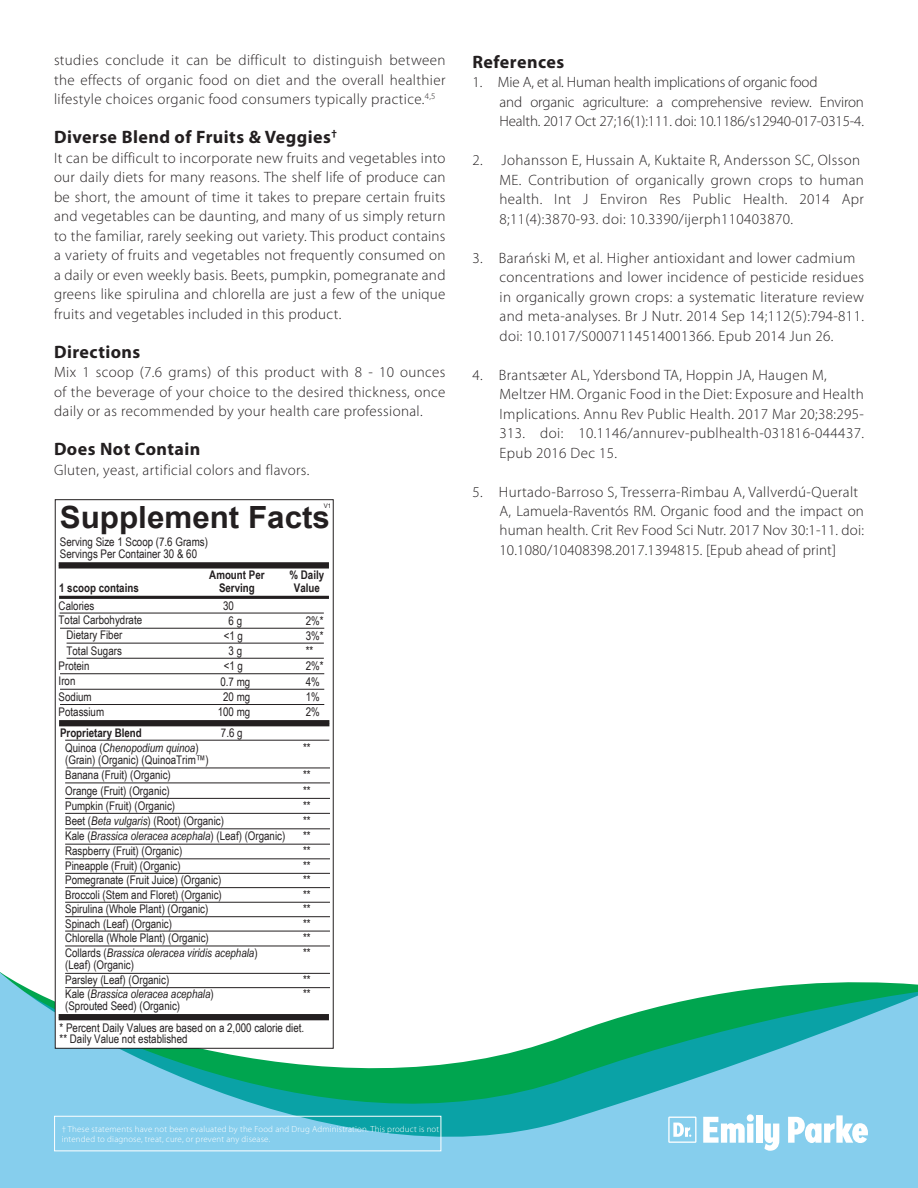
<style>
.page{position:relative;width:918px;height:1188px;background:#fff}
.page>*{position:absolute;margin:0;border:0;box-sizing:border-box;transform-origin:0 0}
.t1{font:700 30.6px "Arial";color:#231f20}
.t2{font:700 18px "Myriad Pro";letter-spacing:.025em;color:#231f20}
.t3{font:300 15px/19.5px "Myriad Pro";letter-spacing:.025em;color:#231f20}
.t4{font:300 15px/19.5px "Myriad Pro";letter-spacing:-.01em;color:#231f20}
.t5{font:11.85px/11.9px "Arial Narrow";color:#231f20}
.t6{font:italic 11.85px/11.9px "Arial Narrow";color:#231f20}
.t7{font:700 11.85px/12.6px "Arial Narrow";color:#231f20;text-align:center}
.t8{font:300 8.85px/10.6px "Myriad Pro";letter-spacing:.02em;color:#fff}
.t9{font:6.3px "Arial";color:#231f20;scale:.96 1}
.s1{font-style:italic}
.s2{font-style:normal}
</style>
<div class="page">
<svg style="left:0;top:942px;width:918px;height:246px;fill:#86ceed"></svg>
<div style="left:54px;top:1116px;width:387px;height:35px;border:1px solid #fff"></div>
<svg style="left:703px;top:1114px;width:51px;height:29px"></svg>
<div style="left:756px;top:1115px;width:6px;height:28px;background:#fff"></div>
<svg style="left:764px;top:1124px;width:15px;height:27px"></svg>
<svg style="left:788px;top:1115px;width:80px;height:28px"></svg>
<svg style="left:668px;top:1117px;width:28px;height:26px"></svg>
<div style="left:55px;top:500px;width:278px;height:548px;background:#fff"></div>
<div style="left:55px;top:499px;width:279px;height:550px;border:1px solid #231f20"></div>
<hr style="left:60px;top:613px;width:264px;height:1px;background:#231f20">
<hr style="left:65px;top:740px;width:264px;height:1px;background:#231f20">
<hr style="left:65px;top:783px;width:265px;height:1px;background:#231f20">
<hr style="left:67px;top:768px;width:263px;height:1px;background:#231f20">
<hr style="left:65px;top:798px;width:265px;height:1px;background:#231f20">
<hr style="left:65px;top:813px;width:265px;height:1px;background:#231f20">
<hr style="left:65px;top:859px;width:265px;height:1px;background:#231f20">
<hr style="left:65px;top:873px;width:265px;height:1px;background:#231f20">
<hr style="left:65px;top:987px;width:265px;height:1px;background:#231f20">
<hr style="left:65px;top:887px;width:265px;height:1px;background:#231f20">
<hr style="left:65px;top:902px;width:265px;height:1px;background:#231f20">
<hr style="left:65px;top:916px;width:265px;height:1px;background:#231f20">
<hr style="left:65px;top:931px;width:265px;height:1px;background:#231f20">
<hr style="left:65px;top:946px;width:265px;height:1px;background:#231f20">
<hr style="left:65px;top:973px;width:265px;height:1px;background:#231f20">
<hr style="left:65px;top:829px;width:265px;height:1px;background:#231f20">
<hr style="left:65px;top:844px;width:265px;height:1px;background:#231f20">
<hr style="left:60px;top:628px;width:264px;height:1px;background:#231f20">
<hr style="left:60px;top:673px;width:264px;height:1px;background:#231f20">
<hr style="left:60px;top:689px;width:264px;height:1px;background:#231f20">
<hr style="left:60px;top:704px;width:264px;height:1px;background:#231f20">
<hr style="left:67px;top:643px;width:257px;height:1px;background:#231f20">
<hr style="left:67px;top:658px;width:257px;height:1px;background:#231f20">
<div style="left:59px;top:562px;width:270px;height:7px;background:#231f20"></div>
<div style="left:59px;top:720px;width:270px;height:6px;background:#231f20"></div>
<div style="left:59px;top:1014px;width:270px;height:6px;background:#231f20"></div>
<hr style="left:59px;top:596px;width:270px;height:3px;background:#231f20">
<p class="t3" style="left:54px;top:50px;width:393px;text-align:justify">studies conclude it can be difficult to distinguish between the effects of organic food on diet and the overall healthier lifestyle choices organic food consumers typically practice.<sup>4,5</sup></p>
<p class="t2" style="left:54px;top:125px;width:284px">Diverse Blend of Fruits &amp; Veggies<sup>†</sup></p>
<p class="t3" style="left:54px;top:148px;width:393px;text-align:justify">It can be difficult to incorporate new fruits and vegetables into our daily diets for many reasons. The shelf life of produce can be short, the amount of time it takes to prepare certain fruits and vegetables can be daunting, and many of us simply return to the familiar, rarely seeking out variety. This product contains a variety of fruits and vegetables not frequently consumed on a daily or even weekly basis. Beets, pumpkin, pomegranate and greens like spirulina and chlorella are just a few of the unique fruits and vegetables included in this product.</p>
<p class="t2" style="left:54px;top:340px;width:88px">Directions</p>
<p class="t3" style="left:54px;top:362px;width:393px;text-align:justify">Mix 1 scoop (7.6 grams) of this product with 8 - 10 ounces of the beverage of your choice to the desired thickness, once daily or as recommended by your health care professional.</p>
<p class="t2" style="left:54px;top:437px;width:148px">Does Not Contain</p>
<p class="t3" style="left:54px;top:460px;width:257px">Gluten, yeast, artificial colors and flavors.</p>
<p class="t9" style="left:324px;top:501px;width:9px">V1</p>
<h1 class="t1" style="left:60px;top:497px;width:272px">Supplement Facts</h1>
<p class="t5" style="left:60px;top:535px;width:150px;line-height:12.6px">Serving Size 1 Scoop (7.6 Grams)<br>Servings Per Container 30 &amp; 60</p>
<p class="t7" style="left:209px;top:568px;width:57px">Amount Per</p>
<p class="t7" style="left:59px;top:581px;width:81px">1 scoop contains</p>
<p class="t7" style="left:219px;top:581px;width:37px">Serving</p>
<p class="t5" style="left:59px;top:600px;width:37px">Calories</p>
<p class="t5" style="left:223px;top:600px;width:12px">30</p>
<p class="t7" style="left:290px;top:568px;width:36px">% Daily<br>Value</p>
<p class="t5" style="left:59px;top:614px;width:85px">Total Carbohydrate</p>
<p class="t5" style="left:229px;top:614px;width:15px">6 g</p>
<p class="t5" style="left:306px;top:614px;width:19px">2%*</p>
<p class="t5" style="left:59px;top:659px;width:32px">Protein</p>
<p class="t5" style="left:224px;top:660px;width:21px">&lt;1 g</p>
<p class="t5" style="left:306px;top:660px;width:19px">2%*</p>
<p class="t5" style="left:59px;top:675px;width:18px">Iron</p>
<p class="t5" style="left:220px;top:675px;width:31px">0.7 mg</p>
<p class="t5" style="left:306px;top:675px;width:16px">4%</p>
<p class="t5" style="left:59px;top:690px;width:35px">Sodium</p>
<p class="t5" style="left:223px;top:690px;width:29px">20 mg</p>
<p class="t5" style="left:306px;top:690px;width:16px">1%</p>
<p class="t5" style="left:59px;top:706px;width:47px">Potassium</p>
<p class="t5" style="left:218px;top:706px;width:34px">100 mg</p>
<p class="t5" style="left:306px;top:706px;width:16px">2%</p>
<p class="t5" style="left:67px;top:629px;width:57px">Dietary Fiber</p>
<p class="t5" style="left:224px;top:629px;width:21px">&lt;1 g</p>
<p class="t5" style="left:306px;top:629px;width:19px">3%*</p>
<p class="t5" style="left:67px;top:644px;width:57px">Total Sugars</p>
<p class="t5" style="left:229px;top:644px;width:15px">3 g</p>
<p class="t5" style="left:306px;top:644px;width:9px">**</p>
<p class="t5" style="left:221px;top:726px;width:23px">7.6 g</p>
<p class="t7" style="left:60px;top:725px;width:83px">Proprietary Blend</p>
<p class="t5" style="left:65px;top:769px;width:107px">Banana (Fruit) (Organic)</p>
<p class="t5" style="left:65px;top:741px;width:145px">Quinoa (<span class="s1">Chenopodium quinoa</span>) (Grain) (Organic) (QuinoaTrim™)</p>
<p class="t5" style="left:303px;top:741px;width:9px">**</p>
<p class="t5" style="left:303px;top:769px;width:9px">**</p>
<p class="t5" style="left:65px;top:784px;width:106px">Orange (Fruit) (Organic)</p>
<p class="t5" style="left:303px;top:784px;width:9px">**</p>
<p class="t5" style="left:65px;top:799px;width:112px">Pumpkin (Fruit) (Organic)</p>
<p class="t5" style="left:303px;top:799px;width:9px">**</p>
<p class="t5" style="left:65px;top:845px;width:119px">Raspberry (Fruit) (Organic)</p>
<p class="t5" style="left:303px;top:845px;width:9px">**</p>
<p class="t5" style="left:65px;top:859px;width:117px">Pineapple (Fruit) (Organic)</p>
<p class="t5" style="left:303px;top:859px;width:9px">**</p>
<p class="t5" style="left:65px;top:815px;width:160px">Beet (<span class="s1">Beta vulgaris</span>) (Root) (Organic)</p>
<p class="t5" style="left:303px;top:815px;width:9px">**</p>
<p class="t6" style="left:65px;top:830px;width:222px"><span class="s2">Kale (</span>Brassica oleracea acephala<span class="s2">) (Leaf) (Organic)</span></p>
<p class="t5" style="left:303px;top:830px;width:9px">**</p>
<p class="t5" style="left:65px;top:874px;width:158px">Pomegranate (Fruit Juice) (Organic)</p>
<p class="t5" style="left:303px;top:874px;width:9px">**</p>
<p class="t5" style="left:65px;top:888px;width:158px">Broccoli (Stem and Floret) (Organic)</p>
<p class="t5" style="left:303px;top:888px;width:9px">**</p>
<p class="t5" style="left:65px;top:903px;width:145px">Spirulina (Whole Plant) (Organic)</p>
<p class="t5" style="left:303px;top:903px;width:9px">**</p>
<p class="t5" style="left:65px;top:917px;width:108px">Spinach (Leaf) (Organic)</p>
<p class="t5" style="left:303px;top:917px;width:9px">**</p>
<p class="t5" style="left:65px;top:932px;width:145px">Chlorella (Whole Plant) (Organic)</p>
<p class="t5" style="left:303px;top:932px;width:9px">**</p>
<p class="t6" style="left:65px;top:947px;width:194px"><span class="s2">Collards (</span>Brassica oleracea viridis acephala<span class="s2">) (Leaf) (Organic)</span></p>
<p class="t5" style="left:303px;top:946px;width:9px">**</p>
<p class="t5" style="left:65px;top:974px;width:106px">Parsley (Leaf) (Organic)</p>
<p class="t5" style="left:303px;top:974px;width:9px">**</p>
<p class="t5" style="left:65px;top:988px;width:150px">Kale (<span class="s1">Brassica oleracea acephala</span>) (Sprouted Seed) (Organic)</p>
<p class="t5" style="left:303px;top:988px;width:9px">**</p>
<p class="t5" style="left:60px;top:1022px;width:246px;line-height:10.9px">* Percent Daily Values are based on a 2,000 calorie diet. ** Daily Value not established</p>
<p class="t2" style="left:472px;top:50px;width:93px">References</p>
<p class="t4" style="left:500px;top:72px;width:366px;text-indent:-27px">1. Mie A, et al. Human health implications of organic food<br>and organic agriculture: a comprehensive review. Environ<br>Health. 2017 Oct 27;16(1):111. doi: 10.1186/s12940-017-0315-4.</p>
<p class="t3" style="left:500px;top:150px;width:366px;text-indent:-27px">2. Johansson E, Hussain A, Kuktaite R, Andersson SC, Olsson ME. Contribution of organically grown crops to human health. Int J Environ Res Public Health. 2014 Apr 8;11(4):3870-93. doi: 10.3390/ijerph110403870.</p>
<p class="t3" style="left:500px;top:248px;width:366px;text-indent:-27px">3. Barański M, et al. Higher antioxidant and lower cadmium concentrations and lower incidence of pesticide residues in organically grown crops: a systematic literature review and meta-analyses. Br J Nutr. 2014 Sep 14;112(5):794-811. doi: 10.1017/S0007114514001366. Epub 2014 Jun 26.</p>
<p class="t3" style="left:500px;top:365px;width:366px;text-indent:-27px">4. Brantsæter AL, Ydersbond TA, Hoppin JA, Haugen M, Meltzer HM. Organic Food in the Diet: Exposure and Health Implications. Annu Rev Public Health. 2017 Mar 20;38:295- 313. doi: 10.1146/annurev-publhealth-031816-044437.<br>Epub 2016 Dec 15.</p>
<p class="t3" style="left:500px;top:482px;width:366px;text-indent:-27px">5. Hurtado-Barroso S, Tresserra-Rimbau A, Vallverdú-Queralt A, Lamuela-Raventós RM. Organic food and the impact on human health. Crit Rev Food Sci Nutr. 2017 Nov 30:1-11. doi:<br>10.1080/10408398.2017.1394815. [Epub ahead of print]</p>
<p class="t8" style="left:62px;top:1123px;width:379px">† These statements have not been evaluated by the Food and Drug Administration. This product is not intended to diagnose, treat, cure, or prevent any disease.</p>
</div>
